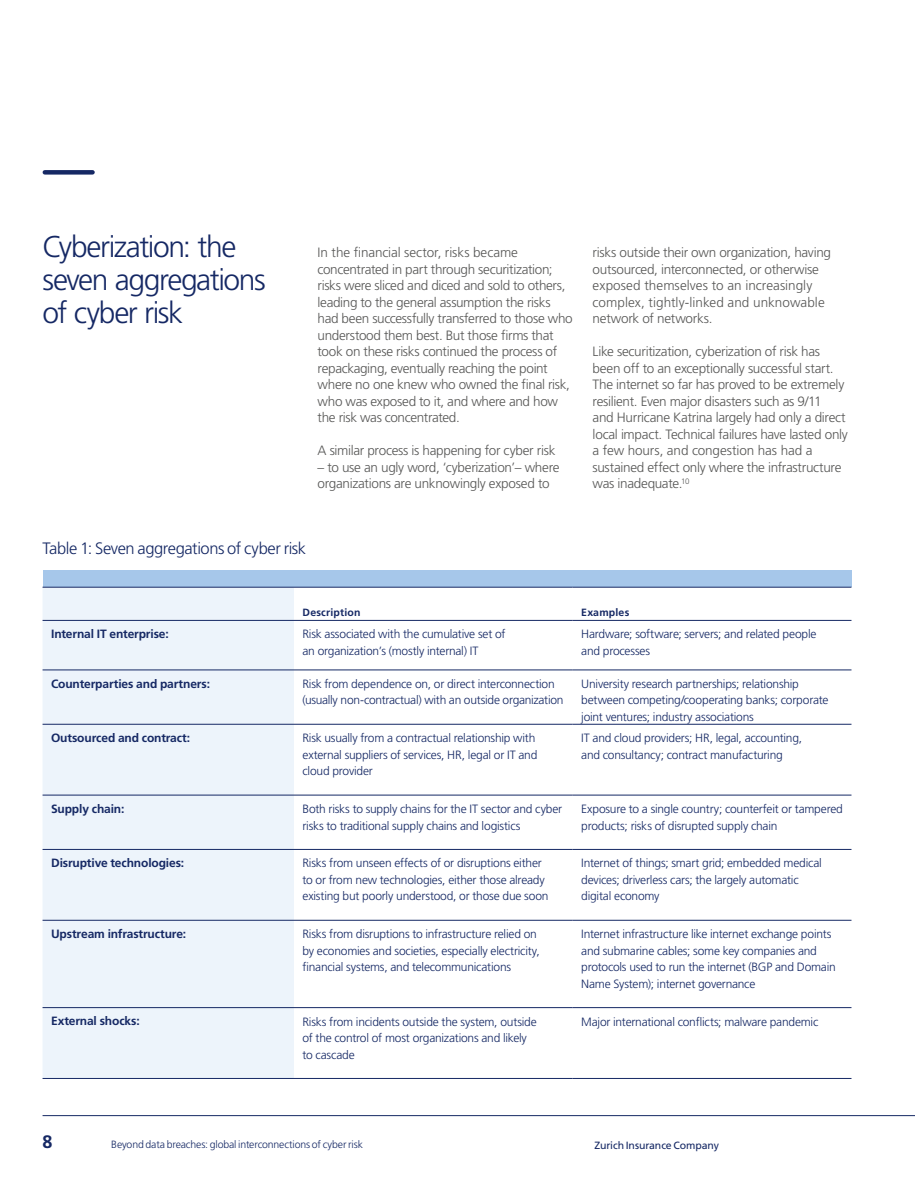
<style>
.page{position:relative;width:915px;height:1191px;background:#fff}
.page>*{position:absolute;margin:0;border:0;box-sizing:border-box;transform-origin:0 0}
._01_Section_Heading{font:300 30px/33px "Frutiger";letter-spacing:-.05em;color:#152864}
.t1{font:700 18px "Frutiger";color:#152864}
.t2{font:300 16.5px "Frutiger";letter-spacing:-.025em;color:#152864}
._04_Body_Copy__P{font:300 13.5px/16.5px "Frutiger";letter-spacing:-.025em;color:#575756}
._13_TF_left_Copy__TD{font:300 12px/16.5px "Frutiger";letter-spacing:-.02em;color:#152864}
._13_TF_left_Copy__TD-2{font:700 12px "Frutiger";letter-spacing:-.01em;color:#152864}
.t3{font:300 10.5px "Frutiger";letter-spacing:-.015em;color:#152864}
.t4{font:10.5px "Frutiger";letter-spacing:-.01em;color:#152864}
.t5{font:700 10.5px "Frutiger";letter-spacing:.02em;color:#152864}
</style>
<div class="page">
<hr style="left:43px;top:1115px;width:871px;height:1px;background:#152864">
<div style="left:45px;top:170px;width:47px;height:5px;background:#152864"></div>
<div style="left:43px;top:570px;width:808px;height:17px;background:#a6c7ea"></div>
<div style="left:43px;top:588px;width:251px;height:490px;background:#edf4fb"></div>
<hr style="left:43px;top:620px;width:251px;height:1px;background:#152864">
<hr style="left:294px;top:620px;width:278px;height:1px;background:#152864">
<hr style="left:572px;top:620px;width:279px;height:1px;background:#152864">
<hr style="left:43px;top:669px;width:251px;height:1px;background:#152864">
<hr style="left:294px;top:669px;width:278px;height:1px;background:#152864">
<hr style="left:572px;top:669px;width:279px;height:1px;background:#152864">
<hr style="left:43px;top:724px;width:251px;height:1px;background:#152864">
<hr style="left:294px;top:724px;width:278px;height:1px;background:#152864">
<hr style="left:572px;top:724px;width:279px;height:1px;background:#152864">
<hr style="left:43px;top:795px;width:251px;height:1px;background:#152864">
<hr style="left:294px;top:795px;width:278px;height:1px;background:#152864">
<hr style="left:572px;top:795px;width:279px;height:1px;background:#152864">
<hr style="left:43px;top:849px;width:251px;height:1px;background:#152864">
<hr style="left:294px;top:849px;width:278px;height:1px;background:#152864">
<hr style="left:572px;top:849px;width:279px;height:1px;background:#152864">
<hr style="left:43px;top:920px;width:251px;height:1px;background:#152864">
<hr style="left:294px;top:920px;width:278px;height:1px;background:#152864">
<hr style="left:572px;top:920px;width:279px;height:1px;background:#152864">
<hr style="left:43px;top:1007px;width:251px;height:1px;background:#152864">
<hr style="left:294px;top:1007px;width:278px;height:1px;background:#152864">
<hr style="left:572px;top:1007px;width:279px;height:1px;background:#152864">
<hr style="left:43px;top:1078px;width:251px;height:1px;background:#152864">
<hr style="left:294px;top:1078px;width:278px;height:1px;background:#152864">
<hr style="left:572px;top:1078px;width:279px;height:1px;background:#152864">
<hr style="left:43px;top:587px;width:251px;height:1px;background:#152864">
<hr style="left:294px;top:587px;width:278px;height:1px;background:#152864">
<hr style="left:572px;top:587px;width:279px;height:1px;background:#152864">
<p class="_01_Section_Heading" style="left:43px;top:230px;width:224px">Cyberization: the seven aggregations of cyber risk</p>
<p class="_04_Body_Copy__P" style="left:317px;top:244px;width:257px">In the financial sector, risks became concentrated in part through securitization; risks were sliced and diced and sold to others, leading to the general assumption the risks had been successfully transferred to those who understood them best. But those firms that took on these risks continued the process of repackaging, eventually reaching the point where no one knew who owned the final risk, who was exposed to it, and where and how the risk was concentrated.</p>
<p class="_04_Body_Copy__P" style="left:317px;top:442px;width:239px">A similar process is happening for cyber risk</p>
<p class="_04_Body_Copy__P" style="left:317px;top:459px;width:243px">– to use an ugly word, ‘cyberization’– where organizations are unknowingly exposed to</p>
<p class="t2" style="left:43px;top:539px;width:265px">Table 1: Seven aggregations of cyber risk</p>
<p class="_04_Body_Copy__P" style="left:592px;top:244px;width:240px">risks outside their own organization, having outsourced, interconnected, or otherwise exposed themselves to an increasingly complex, tightly-linked and unknowable network of networks.</p>
<p class="_04_Body_Copy__P" style="left:592px;top:343px;width:257px">Like securitization, cyberization of risk has been off to an exceptionally successful start.<br>The internet so far has proved to be extremely resilient. Even major disasters such as 9/11<br>and Hurricane Katrina largely had only a direct local impact. Technical failures have lasted only a few hours, and congestion has had a sustained effect only where the infrastructure was inadequate.<sup>10</sup></p>
<p class="t5" style="left:302px;top:606px;width:59px">Description</p>
<p class="t5" style="left:581px;top:606px;width:50px">Examples</p>
<p class="_13_TF_left_Copy__TD-2" style="left:51px;top:627px;width:119px">Internal IT enterprise:</p>
<p class="_13_TF_left_Copy__TD" style="left:302px;top:626px;width:204px">Risk associated with the cumulative set of an organization’s (mostly internal) IT</p>
<p class="_13_TF_left_Copy__TD" style="left:581px;top:626px;width:237px">Hardware; software; servers; and related people and processes</p>
<p class="_13_TF_left_Copy__TD-2" style="left:51px;top:676px;width:160px">Counterparties and partners:</p>
<p class="_13_TF_left_Copy__TD" style="left:302px;top:675px;width:262px">Risk from dependence on, or direct interconnection (usually non-contractual) with an outside organization</p>
<p class="_13_TF_left_Copy__TD" style="left:581px;top:675px;width:249px">University research partnerships; relationship between competing/cooperating banks; corporate joint ventures; industry associations</p>
<p class="_13_TF_left_Copy__TD-2" style="left:51px;top:731px;width:140px">Outsourced and contract:</p>
<p class="_13_TF_left_Copy__TD" style="left:302px;top:729px;width:236px">Risk usually from a contractual relationship with external suppliers of services, HR, legal or IT and cloud provider</p>
<p class="_13_TF_left_Copy__TD" style="left:581px;top:729px;width:222px">IT and cloud providers; HR, legal, accounting, and consultancy; contract manufacturing</p>
<p class="_13_TF_left_Copy__TD-2" style="left:51px;top:801px;width:75px">Supply chain:</p>
<p class="_13_TF_left_Copy__TD" style="left:302px;top:800px;width:261px">Both risks to supply chains for the IT sector and cyber risks to traditional supply chains and logistics</p>
<p class="_13_TF_left_Copy__TD" style="left:581px;top:800px;width:263px">Exposure to a single country; counterfeit or tampered products; risks of disrupted supply chain</p>
<p class="_13_TF_left_Copy__TD-2" style="left:51px;top:856px;width:135px">Disruptive technologies:</p>
<p class="_13_TF_left_Copy__TD" style="left:302px;top:855px;width:247px">Risks from unseen effects of or disruptions either to or from new technologies, either those already existing but poorly understood, or those due soon</p>
<p class="_13_TF_left_Copy__TD" style="left:581px;top:855px;width:242px">Internet of things; smart grid; embedded medical devices; driverless cars; the largely automatic digital economy</p>
<p class="_13_TF_left_Copy__TD-2" style="left:51px;top:927px;width:137px">Upstream infrastructure:</p>
<p class="_13_TF_left_Copy__TD" style="left:302px;top:925px;width:239px">Risks from disruptions to infrastructure relied on by economies and societies, especially electricity, financial systems, and telecommunications</p>
<p class="_13_TF_left_Copy__TD" style="left:581px;top:925px;width:256px">Internet infrastructure like internet exchange points and submarine cables; some key companies and protocols used to run the internet (BGP and Domain Name System); internet governance</p>
<p class="_13_TF_left_Copy__TD-2" style="left:51px;top:1014px;width:90px">External shocks:</p>
<p class="_13_TF_left_Copy__TD" style="left:302px;top:1013px;width:236px">Risks from incidents outside the system, outside of the control of most organizations and likely to cascade</p>
<p class="_13_TF_left_Copy__TD" style="left:581px;top:1013px;width:238px">Major international conflicts; malware pandemic</p>
<h2 class="t1" style="left:43px;top:1131px;width:12px">8</h2>
<p class="t3" style="left:111px;top:1138px;width:253px">Beyond data breaches: global interconnections of cyber risk</p>
<p class="t4" style="left:594px;top:1139px;width:126px">Zurich Insurance Company</p>
</div>
